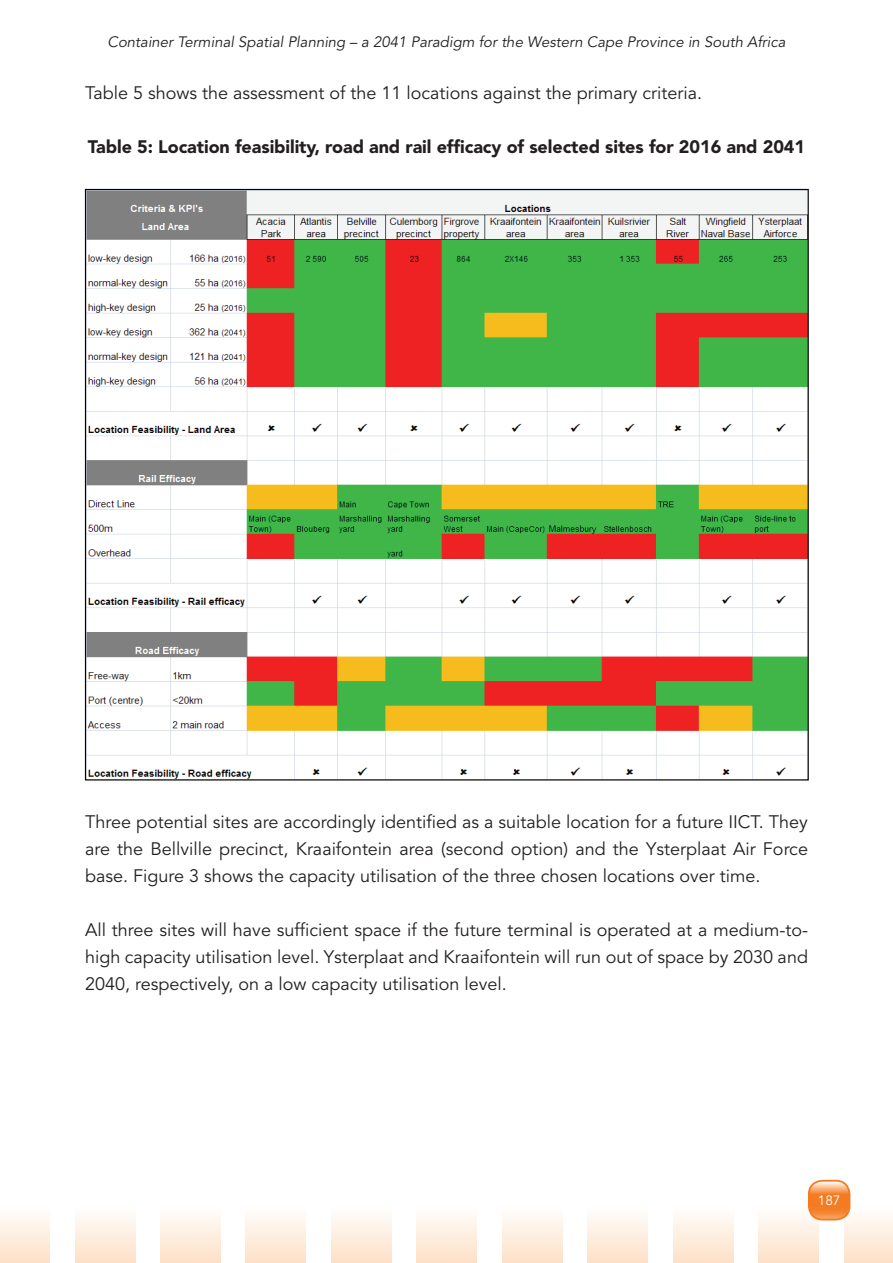
<style>
.page{position:relative;width:893px;height:1263px;background:#fff}
.page>*{position:absolute;margin:0;border:0;box-sizing:border-box;transform-origin:0 0}
.t1{font:700 19.2px "Arial";color:#040503}
.t2{font:18px/27px "Avenir";color:#231f20;text-align:justify}
.t3{font:900 18px "Avenir";letter-spacing:-.005em;color:#231f20}
.t4{font:italic 15px "Avenir";color:#231f20}
.t5{font:13.5px "Avenir";color:#fff}
</style>
<div class="page">
<div style="left:75px;top:1205px;width:60px;height:58px;background:linear-gradient(to bottom,#feffff,#fee0c7)"></div>
<div style="left:0;top:1205px;width:50px;height:58px;background:linear-gradient(to bottom,#feffff,#fee0c7)"></div>
<div style="left:161px;top:1205px;width:59px;height:58px;background:linear-gradient(to bottom,#feffff,#fee0c7)"></div>
<div style="left:246px;top:1205px;width:60px;height:58px;background:linear-gradient(to bottom,#feffff,#fee0c7)"></div>
<div style="left:331px;top:1205px;width:60px;height:58px;background:linear-gradient(to bottom,#feffff,#fee0c7)"></div>
<div style="left:417px;top:1205px;width:60px;height:58px;background:linear-gradient(to bottom,#feffff,#fee0c7)"></div>
<div style="left:502px;top:1205px;width:60px;height:58px;background:linear-gradient(to bottom,#feffff,#fee0c7)"></div>
<div style="left:588px;top:1205px;width:60px;height:58px;background:linear-gradient(to bottom,#feffff,#fee0c7)"></div>
<div style="left:673px;top:1205px;width:60px;height:58px;background:linear-gradient(to bottom,#feffff,#fee0c7)"></div>
<div style="left:759px;top:1205px;width:60px;height:58px;background:linear-gradient(to bottom,#fefdfc,#fee1c8)"></div>
<div style="left:844px;top:1205px;width:49px;height:58px;background:linear-gradient(to bottom,#fefdfb,#fee1c9)"></div>
<svg style="left:809px;top:1181px;width:40px;height:38px"></svg>
<div style="left:808px;top:1180px;width:42px;height:40px;border:2px solid #f47b21;border-radius:14px"></div>
<img style="left:87px;top:191px;width:720px;height:587px">
<p class="t4" style="left:107px;top:33px;width:680px">Container Terminal Spatial Planning – a 2041 Paradigm for the Western Cape Province in South Africa</p>
<p class="t2" style="left:85px;top:80px;width:618px">Table 5 shows the assessment of the 11 locations against the primary criteria.</p>
<p class="t3" style="left:88px;top:136px;width:719px">Table 5: Location feasibility, road and rail efficacy of selected sites for 2016 and 2041</p>
<p class="t1" style="left:73px;top:142px;width:690px">Table 5: Location feasibility, road and rail efficacy of selected sites for 2016</p>
<p class="t2" style="left:85px;top:809px;width:724px">Three potential sites are accordingly identified as a suitable location for a future IICT. They are the Bellville precinct, Kraaifontein area (second option) and the Ysterplaat Air Force base. Figure 3 shows the capacity utilisation of the three chosen locations over time.</p>
<p class="t2" style="left:85px;top:917px;width:724px">All three sites will have sufficient space if the future terminal is operated at a medium-to&shy;high capacity utilisation level. Ysterplaat and Kraaifontein will run out of space by 2030 and 2040, respectively, on a low capacity utilisation level.</p>
<p class="t5" style="left:818px;top:1193px;width:24px">187</p>
</div>
